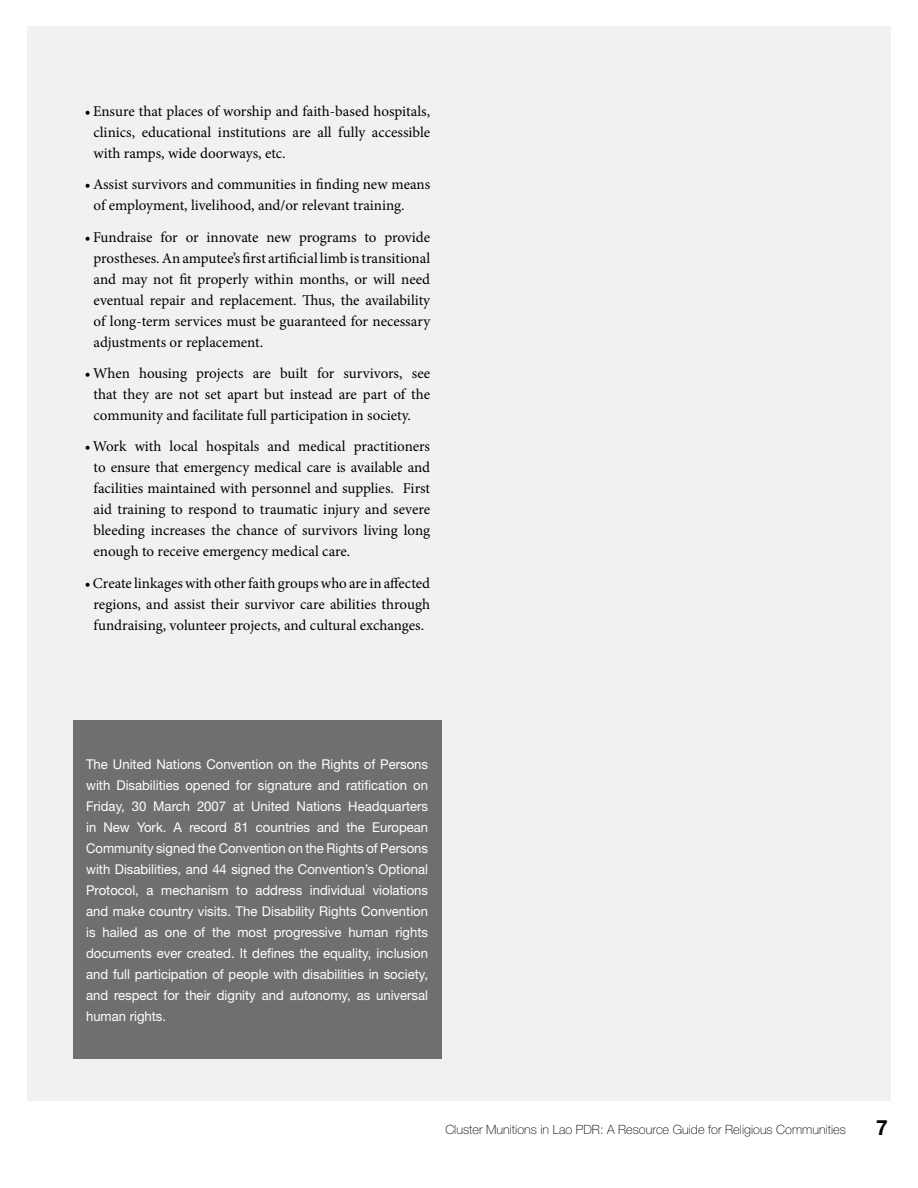
<style>
.page{position:relative;width:918px;height:1188px;background:#fff}
.page>*{position:absolute;margin:0;border:0;box-sizing:border-box;transform-origin:0 0}
.t1{font:700 21px "Helvetica Neue CE";color:#000}
.t2{font:15px/21px "Minion Pro";color:#000;text-align:justify}
.t3{font:13.5px/21px "Helvetica Neue";color:#fff;text-align:justify}
.t4{font:100 12.75px "Helvetica Neue CE";color:#000}
</style>
<div class="page">
<div style="left:27px;top:27px;width:864px;height:1074px;background:#f1f1f2"></div>
<div style="left:73px;top:720px;width:369px;height:339px;background:#6d6f71"></div>
<p class="t2" style="left:94px;top:100px;width:338px;text-indent:-9px">• Ensure that places of worship and faith-based hospitals, clinics, educational institutions are all fully accessible with ramps, wide doorways, etc.</p>
<p class="t2" style="left:94px;top:174px;width:338px;text-indent:-9px">• Assist survivors and communities in finding new means of employment, livelihood, and/or relevant training.</p>
<p class="t2" style="left:94px;top:226px;width:338px;text-indent:-9px">• Fundraise for or innovate new programs to provide prostheses. An amputee’s first artificial limb is transitional and may not fit properly within months, or will need eventual repair and replacement. Thus, the availability of long-term services must be guaranteed for necessary adjustments or replacement.</p>
<p class="t2" style="left:94px;top:363px;width:338px;text-indent:-9px">• When housing projects are built for survivors, see that they are not set apart but instead are part of the community and facilitate full participation in society.</p>
<p class="t2" style="left:94px;top:436px;width:338px;text-indent:-9px">• Work with local hospitals and medical practitioners to ensure that emergency medical care is available and facilities maintained with personnel and supplies. First aid training to respond to traumatic injury and severe bleeding increases the chance of survivors living long enough to receive emergency medical care.</p>
<p class="t2" style="left:85px;top:573px;width:347px;text-align:center">• Create linkages with other faith groups who are in affected regions, and assist their survivor care abilities through fundraising, volunteer projects, and cultural exchanges.</p>
<p class="t3" style="left:86px;top:753px;width:344px">The United Nations Convention on the Rights of Persons with Disabilities opened for signature and ratification on Friday, 30 March 2007 at United Nations Headquarters in New York. A record 81 countries and the European Community signed the Convention on the Rights of Persons with Disabilities, and 44 signed the Convention’s Optional Protocol, a mechanism to address individual violations and make country visits. The Disability Rights Convention is hailed as one of the most progressive human rights documents ever created. It defines the equality, inclusion and full participation of people with disabilities in society, and respect for their dignity and autonomy, as universal human rights.</p>
<p class="t4" style="left:445px;top:1122px;width:402px">Cluster Munitions in Lao PDR: A Resource Guide for Religious Communities</p>
<h1 class="t1" style="left:876px;top:1114px;width:13px">7</h1>
</div>
